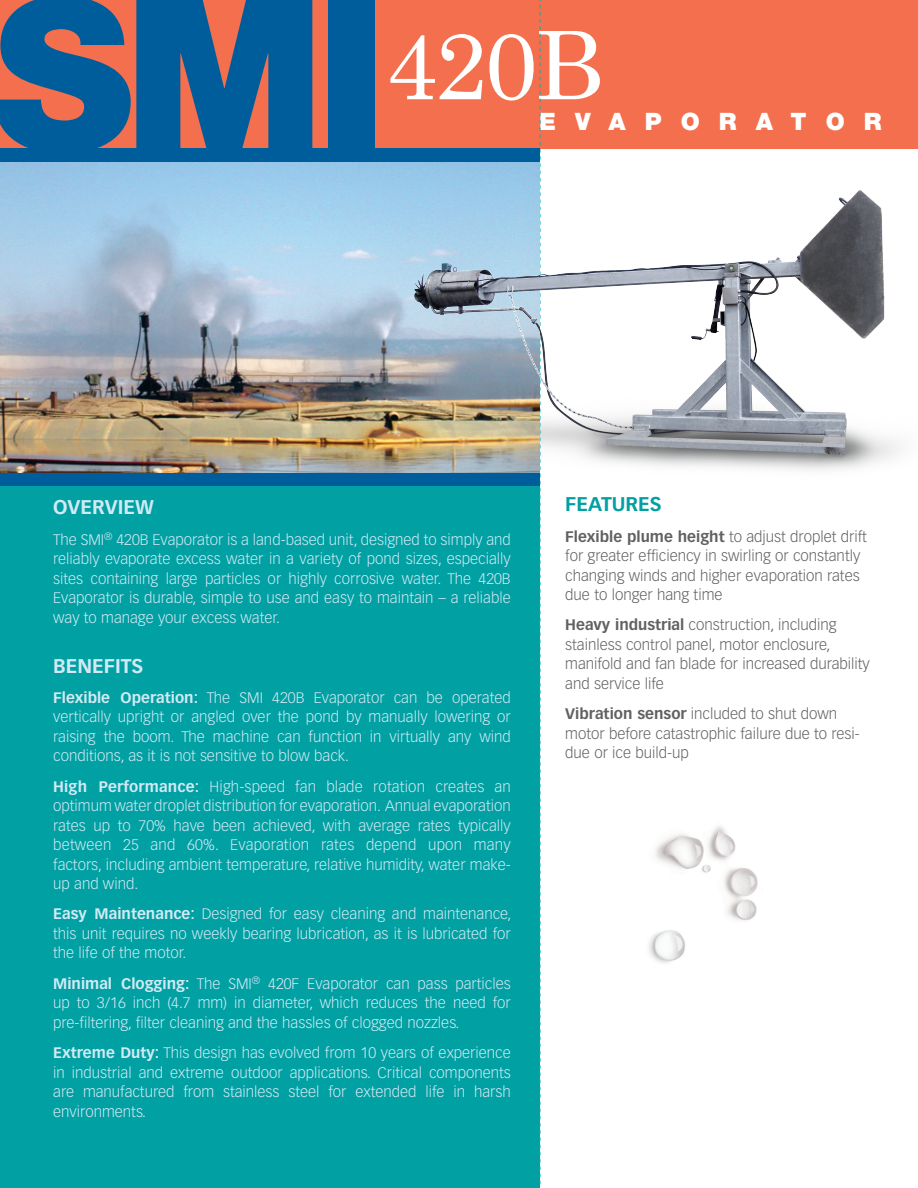
<style>
.page{position:relative;width:918px;height:1188px;background:#fff}
.page>*{position:absolute;margin:0;border:0;box-sizing:border-box;transform-origin:0 0}
.t1{font:900 211.5px "Helvetica Neue";color:#005d9c}
.t2{font:94.5px "Century";color:#fff}
.t3{font:900 24px "Helvetica Neue";letter-spacing:.795em;color:#fff}
.t4{font:700 19.5px "Vectora LH";color:#d1eaf4}
.t5{font:700 19.5px "Vectora LH";color:#00a0a3}
.t6{font:300 15px/19.5px "Vectora LH";color:#d1eaf4;text-align:justify}
.t7{font:300 15px/19.5px "Vectora LH";color:#616164}
.s1{font-weight:700}
</style>
<div class="page">
<div style="left:0;top:162px;width:540px;height:1026px;background:#00a0a3"></div>
<div style="left:0;top:0;width:918px;height:148px;background:#f36f4d"></div>
<img style="left:655px;top:826px;width:103px;height:95px">
<img style="left:648px;top:920px;width:47px;height:43px">
<svg style="left:540px;top:0;width:1px;height:1185px"></svg>
<div style="left:0;top:148px;width:540px;height:338px;background:#005d9c"></div>
<img style="left:0;top:162px;width:540px;height:310px">
<img style="left:359px;top:180px;width:541px;height:306px">
<p class="t1" style="left:-8px;top:-51px;width:396px">SMI</p>
<p class="t2" style="left:385px;top:-14px;width:219px">420B</p>
<p class="t3" style="left:539px;top:107px;width:344px">EVAPORATOR</p>
<p class="t4" style="left:53px;top:496px;width:102px">OVERVIEW</p>
<p class="t6" style="left:53px;top:530px;width:459px">The SMI<sup>®</sup> 420B Evaporator is a land-based unit, designed to simply and reliably evaporate excess water in a variety of pond sizes, especially sites containing large particles or highly corrosive water. The 420B Evaporator is durable, simple to use and easy to maintain – a reliable way to manage your excess water.</p>
<p class="t4" style="left:53px;top:654px;width:92px">BENEFITS</p>
<p class="t6" style="left:53px;top:688px;width:459px"><span class="s1">Flexible Operation:</span> The SMI 420B Evaporator can be operated vertically upright or angled over the pond by manually lowering or raising the boom. The machine can function in virtually any wind conditions, as it is not sensitive to blow back.</p>
<p class="t6" style="left:53px;top:777px;width:459px"><span class="s1">High Performance:</span> High-speed fan blade rotation creates an optimum water droplet distribution for evaporation. Annual evaporation rates up to 70% have been achieved, with average rates typically between 25 and 60%. Evaporation rates depend upon many factors, including ambient temperature, relative humidity, water make&shy;up and wind.</p>
<p class="t6" style="left:53px;top:905px;width:460px"><span class="s1">Easy Maintenance:</span> Designed for easy cleaning and maintenance, this unit requires no weekly bearing lubrication, as it is lubricated for the life of the motor.</p>
<p class="t6" style="left:53px;top:974px;width:459px"><span class="s1">Minimal Clogging:</span> The SMI<sup>®</sup> 420F Evaporator can pass particles up to 3/16 inch (4.7 mm) in diameter, which reduces the need for pre-filtering, filter cleaning and the hassles of clogged nozzles.</p>
<p class="t6" style="left:53px;top:1043px;width:459px"><span class="s1">Extreme Duty:</span> This design has evolved from 10 years of experience in industrial and extreme outdoor applications. Critical components are manufactured from stainless steel for extended life in harsh environments.</p>
<p class="t5" style="left:565px;top:492px;width:98px">FEATURES</p>
<p class="t7" style="left:565px;top:527px;width:303px"><span class="s1">Flexible plume height</span> to adjust droplet drift for greater efficiency in swirling or constantly changing winds and higher evaporation rates due to longer hang time</p>
<p class="t7" style="left:565px;top:615px;width:306px"><span class="s1">Heavy industrial</span> construction, including stainless control panel, motor enclosure, manifold and fan blade for increased durability and service life</p>
<p class="t7" style="left:565px;top:704px;width:296px"><span class="s1">Vibration sensor</span> included to shut down motor before catastrophic failure due to resi&shy;due or ice build-up</p>
</div>
